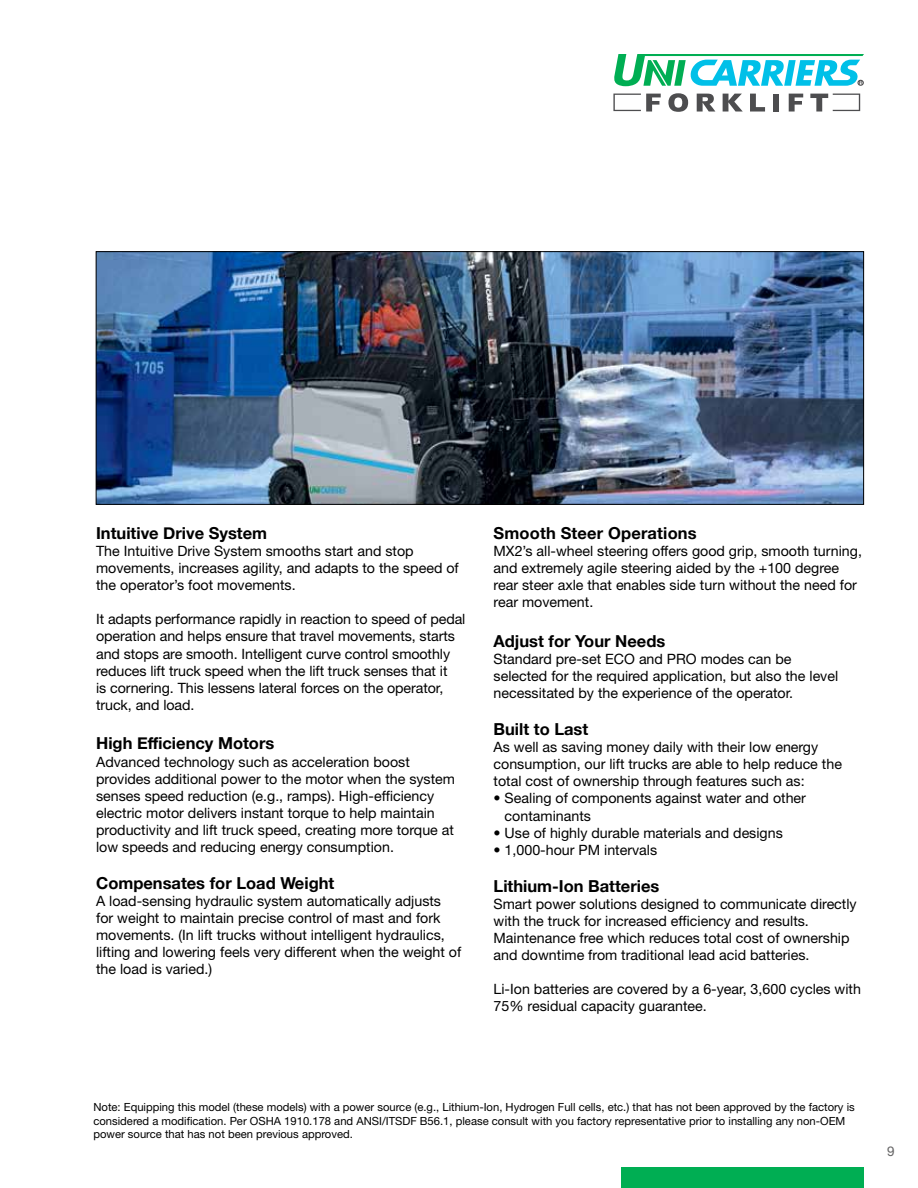
<style>
.page{position:relative;width:918px;height:1188px;background:#fff}
.page>*{position:absolute;margin:0;border:0;box-sizing:border-box;transform-origin:0 0}
.t1{font:700 16.5px "Helvetica Neue";color:#000}
.t2{font:14.25px/17.1px "Helvetica Neue LT Std";color:#000}
.t3{font:13.5px "Helvetica Neue LT Std";color:#656465}
.t4{font:11.25px/13.5px "Helvetica Neue LT Std";color:#000}
</style>
<div class="page">
<div style="left:621px;top:1167px;width:243px;height:21px;background:#00ae53"></div>
<svg style="left:613px;top:94px;width:48px;height:18px"></svg>
<svg style="left:668px;top:93px;width:20px;height:19px"></svg>
<svg style="left:697px;top:94px;width:18px;height:18px"></svg>
<svg style="left:723px;top:94px;width:20px;height:18px"></svg>
<svg style="left:750px;top:94px;width:15px;height:18px"></svg>
<div style="left:773px;top:94px;width:6px;height:18px;background:#4d4d4f"></div>
<svg style="left:789px;top:94px;width:14px;height:18px"></svg>
<svg style="left:810px;top:94px;width:50px;height:18px"></svg>
<svg style="left:614px;top:54px;width:250px;height:32px"></svg>
<img style="left:98px;top:253px;width:764px;height:250px">
<div style="left:96px;top:251px;width:768px;height:254px;border:1px solid #000"></div>
<p class="t1" style="left:96px;top:520px;width:173px">Intuitive Drive System</p>
<p class="t2" style="left:96px;top:542px;width:364px">The Intuitive Drive System smooths start and stop movements, increases agility, and adapts to the speed of the operator’s foot movements.</p>
<p class="t2" style="left:96px;top:610px;width:371px">It adapts performance rapidly in reaction to speed of pedal operation and helps ensure that travel movements, starts and stops are smooth. Intelligent curve control smoothly reduces lift truck speed when the lift truck senses that it<br>is cornering. This lessens lateral forces on the operator, truck, and load.</p>
<p class="t1" style="left:96px;top:731px;width:180px">High Efficiency Motors</p>
<p class="t2" style="left:96px;top:753px;width:360px">Advanced technology such as acceleration boost provides additional power to the motor when the system senses speed reduction (e.g., ramps). High-efficiency electric motor delivers instant torque to help maintain productivity and lift truck speed, creating more torque at low speeds and reducing energy consumption.</p>
<p class="t1" style="left:96px;top:870px;width:240px">Compensates for Load Weight</p>
<p class="t2" style="left:96px;top:892px;width:367px">A load-sensing hydraulic system automatically adjusts for weight to maintain precise control of mast and fork movements. (In lift trucks without intelligent hydraulics, lifting and lowering feels very different when the weight of the load is varied.)</p>
<p class="t1" style="left:494px;top:520px;width:205px">Smooth Steer Operations</p>
<p class="t2" style="left:494px;top:542px;width:370px">MX2’s all-wheel steering offers good grip, smooth turning, and extremely agile steering aided by the +100 degree rear steer axle that enables side turn without the need for rear movement.</p>
<p class="t1" style="left:494px;top:628px;width:173px">Adjust for Your Needs</p>
<p class="t2" style="left:494px;top:650px;width:346px">Standard pre-set ECO and PRO modes can be selected for the required application, but also the level necessitated by the experience of the operator.</p>
<p class="t1" style="left:494px;top:716px;width:96px">Built to Last</p>
<p class="t2" style="left:494px;top:738px;width:350px">As well as saving money daily with their low energy consumption, our lift trucks are able to help reduce the total cost of ownership through features such as:</p>
<p class="t2" style="left:505px;top:790px;width:303px;text-indent:-11px">• Sealing of components against water and other contaminants</p>
<p class="t2" style="left:494px;top:824px;width:291px">• Use of highly durable materials and designs</p>
<p class="t2" style="left:494px;top:841px;width:165px">• 1,000-hour PM intervals</p>
<p class="t1" style="left:494px;top:873px;width:167px">Lithium-Ion Batteries</p>
<p class="t2" style="left:494px;top:895px;width:365px">Smart power solutions designed to communicate directly with the truck for increased efficiency and results.<br>Maintenance free which reduces total cost of ownership and downtime from traditional lead acid batteries.</p>
<p class="t2" style="left:494px;top:980px;width:369px">Li-Ion batteries are covered by a 6-year, 3,600 cycles with<br>75% residual capacity guarantee.</p>
<p class="t4" style="left:93px;top:1100px;width:763px">Note: Equipping this model (these models) with a power source (e.g., Lithium-Ion, Hydrogen Full cells, etc.) that has not been approved by the factory is considered a modification. Per OSHA 1910.178 and ANSI/ITSDF B56.1, please consult with you factory representative prior to installing any non-OEM power source that has not been previous approved.</p>
<p class="t3" style="left:887px;top:1143px;width:9px">9</p>
</div>
